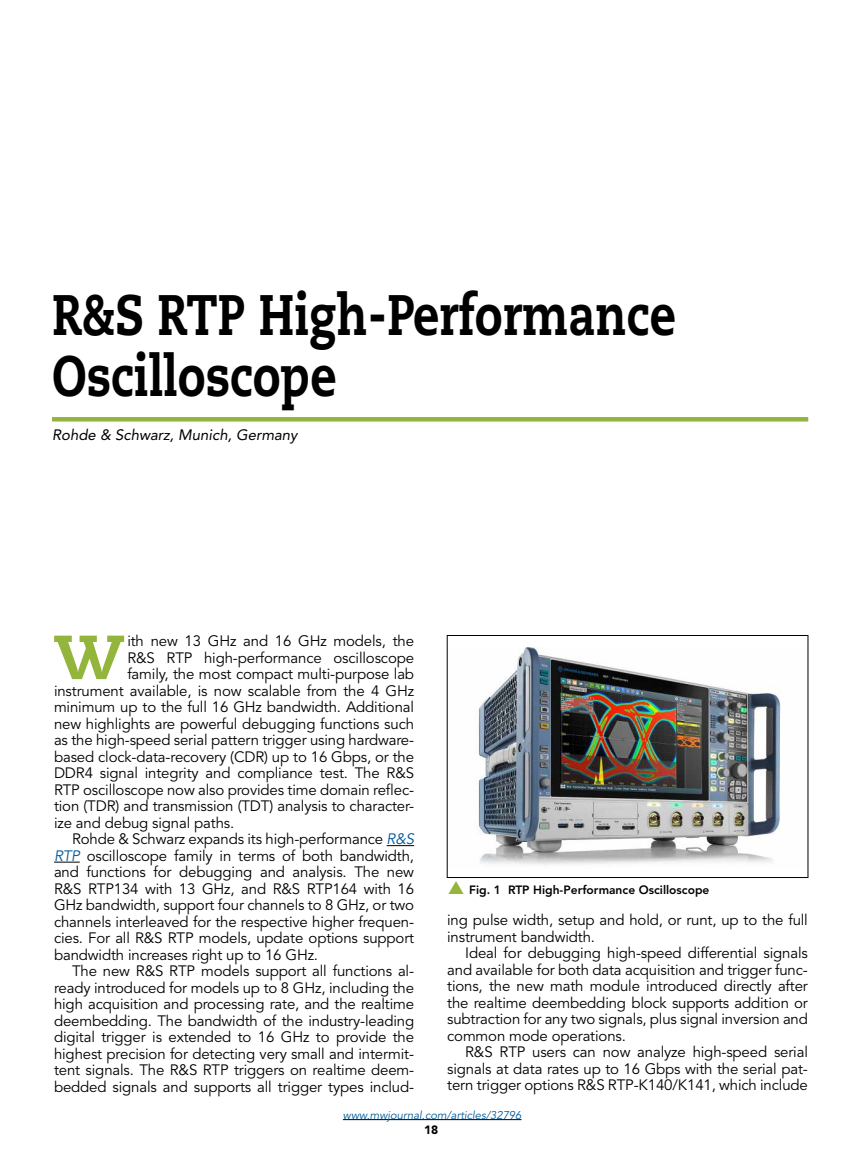
<style>
.page{position:relative;width:844px;height:1161px;background:#fff}
.page>*{position:absolute;margin:0;border:0;box-sizing:border-box;transform-origin:0 0}
.t1{font:800 62.1px "Caecilia LT Std";color:#94b53c}
.t2{font:800 57px/61.5px "Caecilia LT Std";color:#000;scale:.8 1}
.t3{font:15px/16.5px "Avenir LT Std";letter-spacing:-.01em;color:#000;text-align:justify}
.t4{font:italic 15px "Avenir LT Std";color:#000}
.t5{font:800 12px "Avenir LT Std";color:#000}
.t6{font:900 12px "Avenir LT Std";color:#000}
.t7{font:italic 11.25px "Avenir LT Std";color:#005996}
.s1{font-style:italic;color:#005996}
.s2{font-family:"Monotype Sorts";font-weight:400;font-size:18px;color:#94b53c}
</style>
<div class="page">
<hr style="left:343px;top:1119px;width:178px;height:1px;background:#000">
<div style="left:52px;top:417px;width:756px;height:5px;background:#94b53c"></div>
<svg style="left:387px;top:845px;width:27px;height:1px"></svg>
<svg style="left:54px;top:862px;width:26px;height:1px"></svg>
<img style="left:478px;top:647px;width:303px;height:218px">
<div style="left:447px;top:635px;width:361px;height:243px;border:1px solid #000"></div>
<h2 class="t2" style="left:52px;top:284px;width:781px">R&amp;S RTP High-Performance<br>Oscilloscope</h2>
<p class="t4" style="left:52px;top:426px;width:247px">Rohde &amp; Schwarz, Munich, Germany</p>
<h1 class="t1" style="left:54px;top:619px;width:72px">W</h1>
<p class="t3" style="left:127px;top:633px;width:288px">ith new 13 GHz and 16 GHz models, the</p>
<p class="t3" style="left:127px;top:650px;width:288px">R&amp;S RTP high-performance oscilloscope</p>
<p class="t3" style="left:127px;top:666px;width:288px">family, the most compact multi-purpose lab</p>
<p class="t3" style="left:54px;top:683px;width:361px">instrument available, is now scalable from the 4 GHz</p>
<p class="t3" style="left:54px;top:699px;width:362px">minimum up to the full 16 GHz bandwidth. Additional</p>
<p class="t3" style="left:54px;top:716px;width:361px">new highlights are powerful debugging functions such</p>
<p class="t3" style="left:54px;top:732px;width:361px">as the high-speed serial pattern trigger using hardware-</p>
<p class="t3" style="left:54px;top:749px;width:362px">based clock-data-recovery (CDR) up to 16 Gbps, or the</p>
<p class="t3" style="left:54px;top:765px;width:361px">DDR4 signal integrity and compliance test. The R&amp;S</p>
<p class="t3" style="left:54px;top:782px;width:361px">RTP oscilloscope now also provides time domain reflec-</p>
<p class="t3" style="left:54px;top:798px;width:361px">tion (TDR) and transmission (TDT) analysis to character-</p>
<p class="t3" style="left:54px;top:815px;width:182px">ize and debug signal paths.</p>
<p class="t3" style="left:72px;top:831px;width:343px">Rohde &amp; Schwarz expands its high-performance <span class="s1">R&amp;S</span></p>
<p class="t3" style="left:54px;top:848px;width:361px"><span class="s1">RTP</span> oscilloscope family in terms of both bandwidth,</p>
<p class="t3" style="left:54px;top:864px;width:362px">and functions for debugging and analysis. The new</p>
<p class="t3" style="left:54px;top:881px;width:362px">R&amp;S RTP134 with 13 GHz, and R&amp;S RTP164 with 16</p>
<p class="t3" style="left:54px;top:897px;width:361px">GHz bandwidth, support four channels to 8 GHz, or two</p>
<p class="t3" style="left:54px;top:914px;width:361px">channels interleaved for the respective higher frequen-</p>
<p class="t3" style="left:54px;top:930px;width:362px">cies. For all R&amp;S RTP models, update options support</p>
<p class="t3" style="left:54px;top:947px;width:265px">bandwidth increases right up to 16 GHz.</p>
<p class="t3" style="left:72px;top:963px;width:343px">The new R&amp;S RTP models support all functions al-</p>
<p class="t3" style="left:54px;top:980px;width:362px">ready introduced for models up to 8 GHz, including the</p>
<p class="t3" style="left:54px;top:996px;width:361px">high acquisition and processing rate, and the realtime</p>
<p class="t3" style="left:54px;top:1013px;width:362px">deembedding. The bandwidth of the industry-leading</p>
<p class="t3" style="left:54px;top:1029px;width:362px">digital trigger is extended to 16 GHz to provide the</p>
<p class="t3" style="left:54px;top:1046px;width:362px">highest precision for detecting very small and intermit-</p>
<p class="t3" style="left:54px;top:1062px;width:362px">tent signals. The R&amp;S RTP triggers on realtime deem-</p>
<p class="t3" style="left:54px;top:1079px;width:361px">bedded signals and supports all trigger types includ-</p>
<p class="t5" style="left:448px;top:883px;width:263px"><span class="s2">s</span> Fig. 1 RTP High-Performance Oscilloscope</p>
<p class="t3" style="left:447px;top:912px;width:362px">ing pulse width, setup and hold, or runt, up to the full instrument bandwidth.</p>
<p class="t3" style="left:447px;top:945px;width:362px;text-indent:18px">Ideal for debugging high-speed differential signals and available for both data acquisition and trigger func&shy;tions, the new math module introduced directly after the realtime deembedding block supports addition or subtraction for any two signals, plus signal inversion and common mode operations.</p>
<p class="t3" style="left:447px;top:1044px;width:362px;text-indent:18px">R&amp;S RTP users can now analyze high-speed serial signals at data rates up to 16 Gbps with the serial pat&shy;tern trigger options R&amp;S RTP-K140/K141, which include</p>
<p class="t7" style="left:343px;top:1108px;width:180px">www.mwjournal.com/articles/32796</p>
<p class="t6" style="left:424px;top:1123px;width:16px">18</p>
</div>
